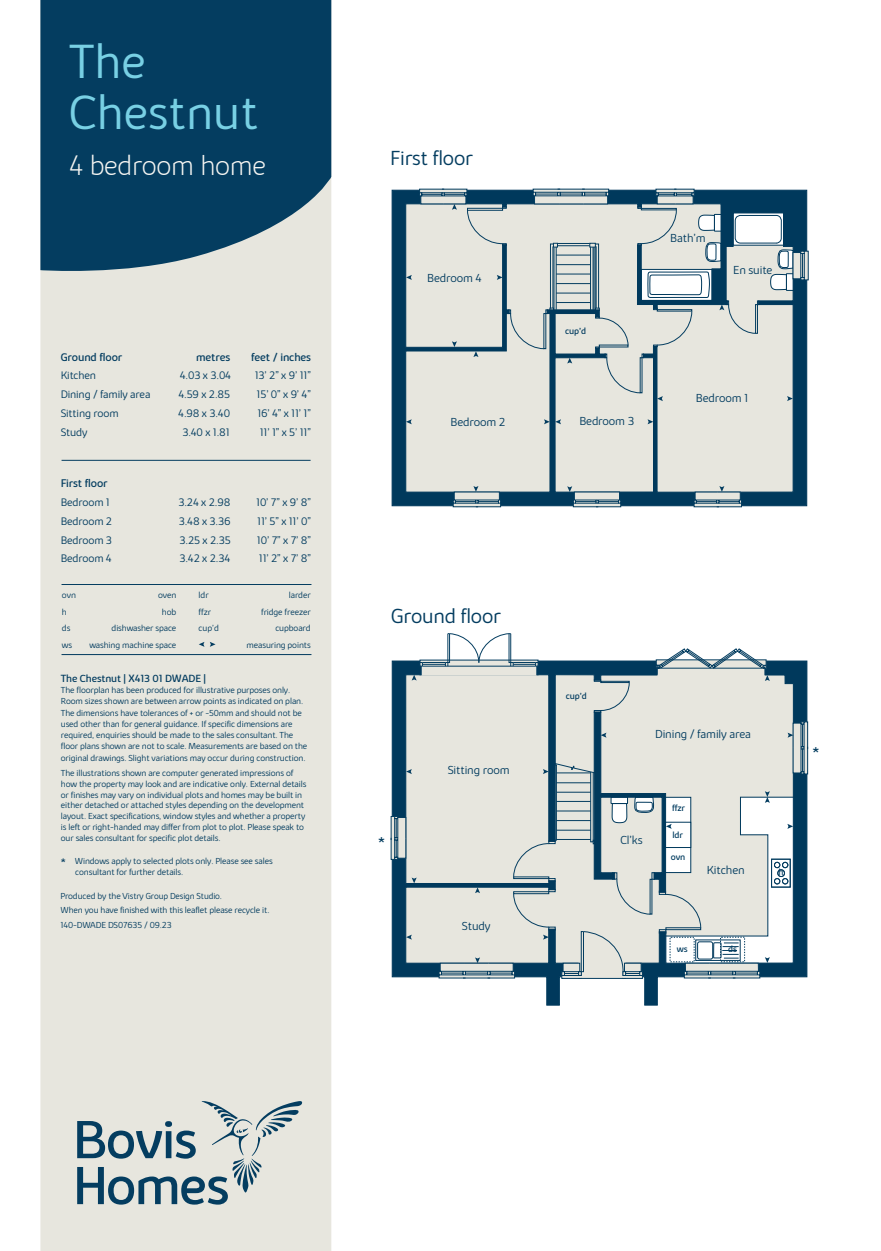
<style>
.page{position:relative;width:881px;height:1251px;background:#fff}
.page>*{position:absolute;margin:0;border:0;box-sizing:border-box;transform-origin:0 0}
.t1{font:300 49.5px/51px "Bovis Sans";color:#78d0e4}
.t2{font:200 28.5px "Bovis Sans";letter-spacing:-.01em;color:#f5f5f2}
.t3{font:300 21px "Bovis Sans";letter-spacing:-.01em;color:#043d60}
.t4{font:300 16.5px "Bovis Sans";color:#043d60}
.t5{font:300 12px "Bovis Sans";letter-spacing:-.01em;color:#043d60}
.t6{font:300 11.25px "Bovis Sans";letter-spacing:-.01em;color:#043d60}
.t7{font:11.25px "Bovis Sans";letter-spacing:-.01em;color:#043d60}
.t8{font:10.5px "Bovis Sans";letter-spacing:-.01em;color:#043d60}
.t9{font:300 9px/16.5px "Bovis Sans";letter-spacing:-.01em;color:#043d60}
.t10{font:9px "Bovis Sans";letter-spacing:-.01em;color:#043d60}
.s1{font-size:12px}
</style>
<div class="page">
<div style="left:40px;top:276px;width:291px;height:974px;background:#e7e6de"></div>
<svg style="left:40px;top:0;width:291px;height:276px;background:#1b4e6c"></svg>
<hr style="left:62px;top:584px;width:249px;height:1px;background:#043d60">
<hr style="left:62px;top:654px;width:249px;height:1px;background:#043d60">
<hr style="left:61px;top:460px;width:249px;height:1px;background:#043d60">
<svg style="left:438px;top:978px;width:323px;height:27px"></svg>
<svg style="left:391px;top:190px;width:415px;height:316px;background:#b2bec0"></svg>
<svg style="left:406px;top:275px;width:5px;height:5px"></svg>
<svg style="left:543px;top:419px;width:6px;height:5px"></svg>
<svg style="left:452px;top:486px;width:49px;height:21px"></svg>
<svg style="left:406px;top:419px;width:5px;height:5px"></svg>
<svg style="left:647px;top:419px;width:6px;height:5px"></svg>
<svg style="left:567px;top:486px;width:54px;height:21px"></svg>
<svg style="left:555px;top:419px;width:5px;height:5px"></svg>
<svg style="left:693px;top:486px;width:48px;height:21px"></svg>
<svg style="left:419px;top:189px;width:389px;height:212px;background:#bfc8c8"></svg>
<svg style="left:199px;top:641px;width:5px;height:5px"></svg>
<svg style="left:210px;top:641px;width:5px;height:5px"></svg>
<svg style="left:390px;top:633px;width:417px;height:345px;background:#c5cece"></svg>
<svg style="left:77px;top:1099px;width:225px;height:105px;background:#b7c2c3"></svg>
<h1 class="t1" style="left:69px;top:36px;width:190px">The<br>Chestnut</h1>
<h2 class="t2" style="left:69px;top:149px;width:198px">4 bedroom home</h2>
<p class="t7" style="left:61px;top:350px;width:63px">Ground floor</p>
<p class="t7" style="left:196px;top:350px;width:35px">metres</p>
<p class="t7" style="left:251px;top:350px;width:61px">feet / inches</p>
<p class="t6" style="left:61px;top:369px;width:37px">Kitchen</p>
<p class="t6" style="left:180px;top:369px;width:53px">4.03 x 3.04</p>
<p class="t6" style="left:255px;top:369px;width:58px">13’ 2” x 9’ 11”</p>
<p class="t6" style="left:61px;top:388px;width:91px">Dining / family area</p>
<p class="t6" style="left:178px;top:388px;width:53px">4.59 x 2.85</p>
<p class="t6" style="left:256px;top:388px;width:56px">15’ 0” x 9’ 4”</p>
<p class="t6" style="left:61px;top:406px;width:59px">Sitting room</p>
<p class="t6" style="left:178px;top:406px;width:53px">4.98 x 3.40</p>
<p class="t6" style="left:257px;top:406px;width:55px">16’ 4” x 11’ 1”</p>
<p class="t6" style="left:61px;top:425px;width:28px">Study</p>
<p class="t6" style="left:182px;top:425px;width:49px">3.40 x 1.81</p>
<p class="t6" style="left:260px;top:425px;width:53px">11’ 1” x 5’ 11”</p>
<p class="t7" style="left:61px;top:476px;width:48px">First floor</p>
<p class="t6" style="left:61px;top:495px;width:51px">Bedroom 1</p>
<p class="t6" style="left:178px;top:495px;width:53px">3.24 x 2.98</p>
<p class="t6" style="left:256px;top:495px;width:56px">10’ 7” x 9’ 8”</p>
<p class="t6" style="left:61px;top:514px;width:53px">Bedroom 2</p>
<p class="t6" style="left:179px;top:514px;width:53px">3.48 x 3.36</p>
<p class="t6" style="left:257px;top:514px;width:55px">11’ 5” x 11’ 0”</p>
<p class="t6" style="left:61px;top:533px;width:53px">Bedroom 3</p>
<p class="t6" style="left:179px;top:533px;width:53px">3.25 x 2.35</p>
<p class="t6" style="left:257px;top:533px;width:55px">10’ 7” x 7’ 8”</p>
<p class="t6" style="left:61px;top:552px;width:53px">Bedroom 4</p>
<p class="t6" style="left:179px;top:552px;width:52px">3.42 x 2.34</p>
<p class="t6" style="left:259px;top:552px;width:54px">11’ 2” x 7’ 8”</p>
<p class="t9" style="left:62px;top:586px;width:16px">ovn h ds ws</p>
<p class="t9" style="left:246px;top:586px;width:66px;text-align:right">larder<br>fridge freezer cupboard measuring points</p>
<p class="t9" style="left:198px;top:586px;width:22px">ldr ffzr cup’d</p>
<p class="t9" style="left:89px;top:586px;width:88px;text-align:right">oven<br>hob<br>dishwasher space washing machine space</p>
<p class="t8" style="left:61px;top:672px;width:147px">The Chestnut | X413 01 DWADE |</p>
<p class="t9" style="left:61px;top:684px;width:248px;line-height:11.2px">The floorplan has been produced for illustrative purposes only.<br>Room sizes shown are between arrow points as indicated on plan.<br>The dimensions have tolerances of + or -50mm and should not be used other than for general guidance. If specific dimensions are required, enquiries should be made to the sales consultant. The floor plans shown are not to scale. Measurements are based on the original drawings. Slight variations may occur during construction.</p>
<p class="t9" style="left:61px;top:767px;width:247px;line-height:10.8px">The illustrations shown are computer generated impressions of how the property may look and are indicative only. External details or finishes may vary on individual plots and homes may be built in either detached or attached styles depending on the development layout. Exact specifications, window styles and whether a property is left or right-handed may differ from plot to plot. Please speak to our sales consultant for specific plot details.</p>
<p class="t9" style="left:75px;top:855px;width:199px;line-height:10.5px;text-indent:-14px"><span class="s1">*</span> Windows apply to selected plots only. Please see sales consultant for further details.</p>
<p class="t9" style="left:60px;top:888px;width:210px;line-height:14.2px">Produced by the Vistry Group Design Studio.<br>When you have finished with this leaflet please recycle it.<br>140-DWADE DS07635 / 09.23</p>
<h3 class="t3" style="left:390px;top:146px;width:84px">First floor</h3>
<h3 class="t5" style="left:427px;top:270px;width:56px">Bedroom 4</h3>
<p class="t10" style="left:565px;top:326px;width:22px">cup’d</p>
<h3 class="t5" style="left:450px;top:414px;width:56px">Bedroom 2</h3>
<h3 class="t5" style="left:579px;top:414px;width:56px">Bedroom 3</h3>
<h3 class="t5" style="left:670px;top:231px;width:37px">Bath’m</h3>
<h3 class="t5" style="left:733px;top:262px;width:41px">En suite</h3>
<h3 class="t5" style="left:695px;top:391px;width:54px">Bedroom 1</h3>
<h3 class="t3" style="left:391px;top:603px;width:111px">Ground floor</h3>
<h3 class="t4" style="left:378px;top:833px;width:9px">*</h3>
<h3 class="t5" style="left:447px;top:763px;width:63px">Sitting room</h3>
<h3 class="t5" style="left:462px;top:918px;width:30px">Study</h3>
<p class="t10" style="left:565px;top:690px;width:22px">cup’d</p>
<h3 class="t5" style="left:655px;top:726px;width:97px">Dining / family area</h3>
<h3 class="t5" style="left:620px;top:832px;width:24px">Cl’ks</h3>
<p class="t10" style="left:671px;top:802px;width:15px">ffzr</p>
<p class="t10" style="left:672px;top:829px;width:12px">ldr</p>
<p class="t10" style="left:670px;top:851px;width:16px">ovn</p>
<h3 class="t5" style="left:706px;top:863px;width:39px">Kitchen</h3>
<p class="t10" style="left:676px;top:943px;width:12px">ws</p>
<p class="t10" style="left:728px;top:943px;width:10px">ds</p>
<p class="t10" style="left:778px;top:866px;width:7px">h</p>
<h3 class="t4" style="left:812px;top:743px;width:9px">*</h3>
</div>
